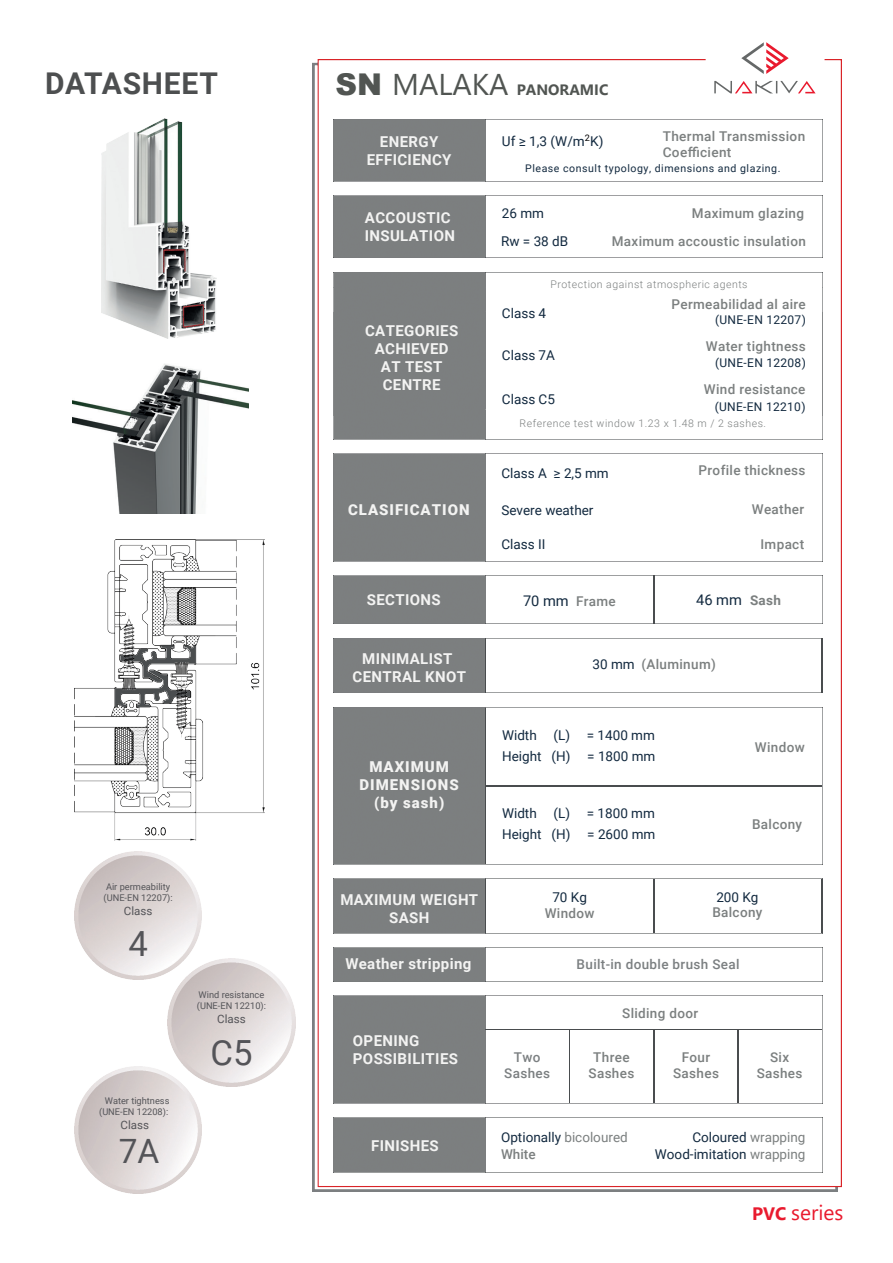
<style>
.page{position:relative;width:893px;height:1263px;background:#fff}
.page>*{position:absolute;margin:0;border:0;box-sizing:border-box;transform-origin:0 0}
.t1{font:34.65px "Roboto";color:#545458}
.t2{font:33.45px "Roboto";color:#545458}
.t3{font:700 30px "Roboto";letter-spacing:.025em;color:#4d4f50}
.t4{font:21px "Segoe UI";color:#e91a2e}
.t5{font:700 15px/18px "Roboto";letter-spacing:.025em;color:#f3f3f2;text-align:center}
.t6{font:900 15px/18px "Roboto";letter-spacing:.065em;color:#f3f3f2;text-align:center}
.t7{font:700 15px "Segoe UI";color:#515552}
.t8{font:14.7px "Roboto";color:#12293f}
.t9{font:500 13.5px/16.2px "Roboto";letter-spacing:.025em;color:#7b7f7f;text-align:center}
.t10{font:13.5px/16.2px "Roboto";color:#12293f}
.t11{font:500 13.5px/16.2px "Roboto";letter-spacing:.025em;color:#7b7f81;text-align:center}
.t12{font:12px "Roboto";letter-spacing:.025em;color:#12293f}
.t13{font:11.55px "Roboto";color:#545458}
.t14{font:300 10.5px "Roboto";letter-spacing:.05em;color:#7b7f7f}
.t15{font:10.5px "Roboto";letter-spacing:.05em;color:#12293f}
.t16{font:9.3px/11.1px "Roboto";color:#545458}
.t17{font:9px "Roboto";color:#000002}
.s1{font-family:"Arial";font-weight:900;font-size:30px}
.s2{font-weight:400;font-size:30px}
.s3{font-weight:400;font-size:14.7px;color:#12293f}
.s4{font-weight:700;font-size:13.5px;color:#7b7f7f}
.s5{font-weight:400;color:#12293f}
.s6{color:#7b7f7f}
.s7{font-weight:500;color:#7b7f7f}
.s8{font-weight:700;font-size:18px}
</style>
<div class="page">
<svg style="left:741px;top:42px;width:48px;height:17px"></svg>
<img style="left:312px;top:59px;width:530px;height:1133px">
<img style="left:333px;top:1118px;width:489px;height:54px">
<img style="left:333px;top:996px;width:489px;height:108px">
<img style="left:569px;top:1030px;width:1px;height:73px">
<img style="left:653px;top:1030px;width:1px;height:73px">
<img style="left:737px;top:1030px;width:1px;height:73px">
<img style="left:333px;top:947px;width:489px;height:35px">
<img style="left:333px;top:879px;width:490px;height:54px">
<img style="left:485px;top:879px;width:1px;height:54px">
<img style="left:653px;top:879px;width:1px;height:54px">
<img style="left:333px;top:707px;width:489px;height:157px">
<img style="left:486px;top:785px;width:336px;height:1px">
<img style="left:333px;top:638px;width:490px;height:55px">
<img style="left:485px;top:639px;width:1px;height:53px">
<img style="left:333px;top:576px;width:489px;height:48px">
<img style="left:653px;top:576px;width:1px;height:47px">
<img style="left:333px;top:454px;width:489px;height:107px">
<img style="left:333px;top:272px;width:490px;height:167px">
<img style="left:333px;top:288px;width:490px;height:127px">
<img style="left:333px;top:196px;width:489px;height:62px">
<img style="left:333px;top:119px;width:489px;height:62px">
<img style="left:74px;top:1066px;width:128px;height:128px">
<img style="left:168px;top:959px;width:127px;height:127px">
<img style="left:74px;top:851px;width:128px;height:128px">
<img style="left:73px;top:338px;width:175px;height:176px">
<img style="left:102px;top:118px;width:114px;height:220px">
<img style="left:75px;top:539px;width:190px;height:301px">
<h3 class="t3" style="left:45px;top:62px;width:174px">DATASHEET</h3>
<p class="t16" style="left:104px;top:881px;width:71px">Air permeability (UNE-EN 12207):</p>
<p class="t13" style="left:124px;top:903px;width:30px">Class</p>
<h1 class="t1" style="left:128px;top:920px;width:21px">4</h1>
<p class="t16" style="left:99px;top:1094px;width:72px;text-align:right">Water tightness (UNE-EN 12208):</p>
<p class="t13" style="left:121px;top:1116px;width:30px">Class</p>
<h2 class="t2" style="left:119px;top:1128px;width:42px">7A</h2>
<p class="t16" style="left:197px;top:989px;width:71px">Wind resistance (UNE-EN 12210):</p>
<p class="t13" style="left:217px;top:1011px;width:30px">Class</p>
<h1 class="t1" style="left:210px;top:1028px;width:44px">C5</h1>
<p class="t7" style="left:335px;top:76px;width:274px"><span class="s1">SN</span> <span class="s2">MALAKA</span> PANORAMIC</p>
<p class="t5" style="left:367px;top:132px;width:86px">ENERGY<br>EFFICIENCY</p>
<p class="t17" style="left:585px;top:132px;width:7px">2</p>
<p class="t9" style="left:663px;top:128px;width:144px;text-align:left">Thermal Transmission<br>Coefficient</p>
<p class="t10" style="left:502px;top:133px;width:103px">Uf ≥ 1,3 (W/m K)</p>
<p class="t15" style="left:525px;top:161px;width:257px">Please consult typology, dimensions and glazing.</p>
<p class="t5" style="left:365px;top:208px;width:87px">ACCOUSTIC</p>
<p class="t10" style="left:502px;top:205px;width:44px">26 mm</p>
<p class="t9" style="left:692px;top:205px;width:114px">Maximum glazing</p>
<p class="t5" style="left:365px;top:226px;width:92px">INSULATION</p>
<p class="t10" style="left:501px;top:233px;width:69px">Rw = 38 dB</p>
<p class="t9" style="left:612px;top:233px;width:196px">Maximum accoustic insulation</p>
<p class="t5" style="left:365px;top:321px;width:95px">CATEGORIES<br>ACHIEVED<br>AT TEST<br>CENTRE</p>
<p class="t6" style="left:348px;top:500px;width:123px">CLASIFICATION</p>
<p class="t14" style="left:550px;top:276px;width:199px">Protection against atmospheric agents</p>
<p class="t10" style="left:502px;top:304px;width:46px">Class 4</p>
<p class="t10" style="left:502px;top:347px;width:55px">Class 7A</p>
<p class="t10" style="left:502px;top:391px;width:55px">Class C5</p>
<p class="t9" style="left:671px;top:296px;width:136px">Permeabilidad al aire</p>
<p class="t12" style="left:715px;top:311px;width:92px">(UNE-EN 12207)</p>
<p class="t9" style="left:706px;top:337px;width:102px">Water tightness</p>
<p class="t12" style="left:715px;top:354px;width:92px">(UNE-EN 12208)</p>
<p class="t9" style="left:704px;top:381px;width:103px">Wind resistance</p>
<p class="t12" style="left:715px;top:398px;width:92px">(UNE-EN 12210)</p>
<p class="t14" style="left:520px;top:416px;width:248px">Reference test window 1.23 x 1.48 m / 2 sashes.</p>
<p class="t10" style="left:501px;top:465px;width:109px">Class A ≥ 2,5 mm</p>
<p class="t9" style="left:699px;top:462px;width:108px">Profile thickness</p>
<p class="t10" style="left:501px;top:502px;width:94px">Severe weather</p>
<p class="t9" style="left:752px;top:501px;width:54px">Weather</p>
<p class="t10" style="left:501px;top:536px;width:46px">Class II</p>
<p class="t9" style="left:760px;top:536px;width:45px">Impact</p>
<p class="t5" style="left:367px;top:590px;width:75px">SECTIONS</p>
<p class="t9" style="left:523px;top:593px;width:94px"><span class="s3">70 mm</span> Frame</p>
<p class="t8" style="left:696px;top:589px;width:86px">46 mm <span class="s4">Sash</span></p>
<p class="t5" style="left:362px;top:649px;width:92px">MINIMALIST</p>
<p class="t9" style="left:593px;top:656px;width:125px"><span class="s5">30 mm</span> (Aluminum)</p>
<p class="t5" style="left:353px;top:667px;width:115px">CENTRAL KNOT</p>
<p class="t6" style="left:360px;top:757px;width:101px">MAXIMUM<br>DIMENSIONS (by sash)</p>
<p class="t10" style="left:502px;top:724px;width:155px;line-height:21px">Width (L) = 1400 mm<br>Height (H) = 1800 mm</p>
<p class="t10" style="left:502px;top:803px;width:155px;line-height:21px">Width (L) = 1800 mm<br>Height (H) = 2600 mm</p>
<p class="t9" style="left:755px;top:738px;width:51px">Window</p>
<p class="t9" style="left:752px;top:815px;width:52px">Balcony</p>
<p class="t5" style="left:340px;top:890px;width:139px">MAXIMUM WEIGHT<br>SASH</p>
<p class="t10" style="left:552px;top:889px;width:36px">70 Kg</p>
<p class="t9" style="left:545px;top:905px;width:51px">Window</p>
<p class="t10" style="left:716px;top:889px;width:44px">200 Kg</p>
<p class="t9" style="left:712px;top:904px;width:52px">Balcony</p>
<p class="t5" style="left:345px;top:954px;width:128px">Weather stripping</p>
<p class="t11" style="left:577px;top:955px;width:164px">Built-in double brush Seal</p>
<p class="t5" style="left:353px;top:1031px;width:107px;text-align:left">OPENING<br>POSSIBILITIES</p>
<p class="t5" style="left:371px;top:1136px;width:69px">FINISHES</p>
<p class="t9" style="left:622px;top:1005px;width:78px">Sliding door</p>
<p class="t11" style="left:504px;top:1048px;width:47px">Two<br>Sashes</p>
<p class="t9" style="left:589px;top:1048px;width:47px">Three<br>Sashes</p>
<p class="t9" style="left:673px;top:1048px;width:47px">Four<br>Sashes</p>
<p class="t9" style="left:757px;top:1048px;width:47px">Six<br>Sashes</p>
<p class="t10" style="left:501px;top:1129px;width:128px">Optionally <span class="s6">bicoloured<br></span><span class="s7">White</span></p>
<p class="t10" style="left:655px;top:1129px;width:152px;text-align:right">Coloured <span class="s6">wrapping<br></span>Wood-imitation <span class="s6">wrapping</span></p>
<h3 class="t4" style="left:752px;top:1193px;width:93px"><span class="s8">PVC</span> series</h3>
</div>
